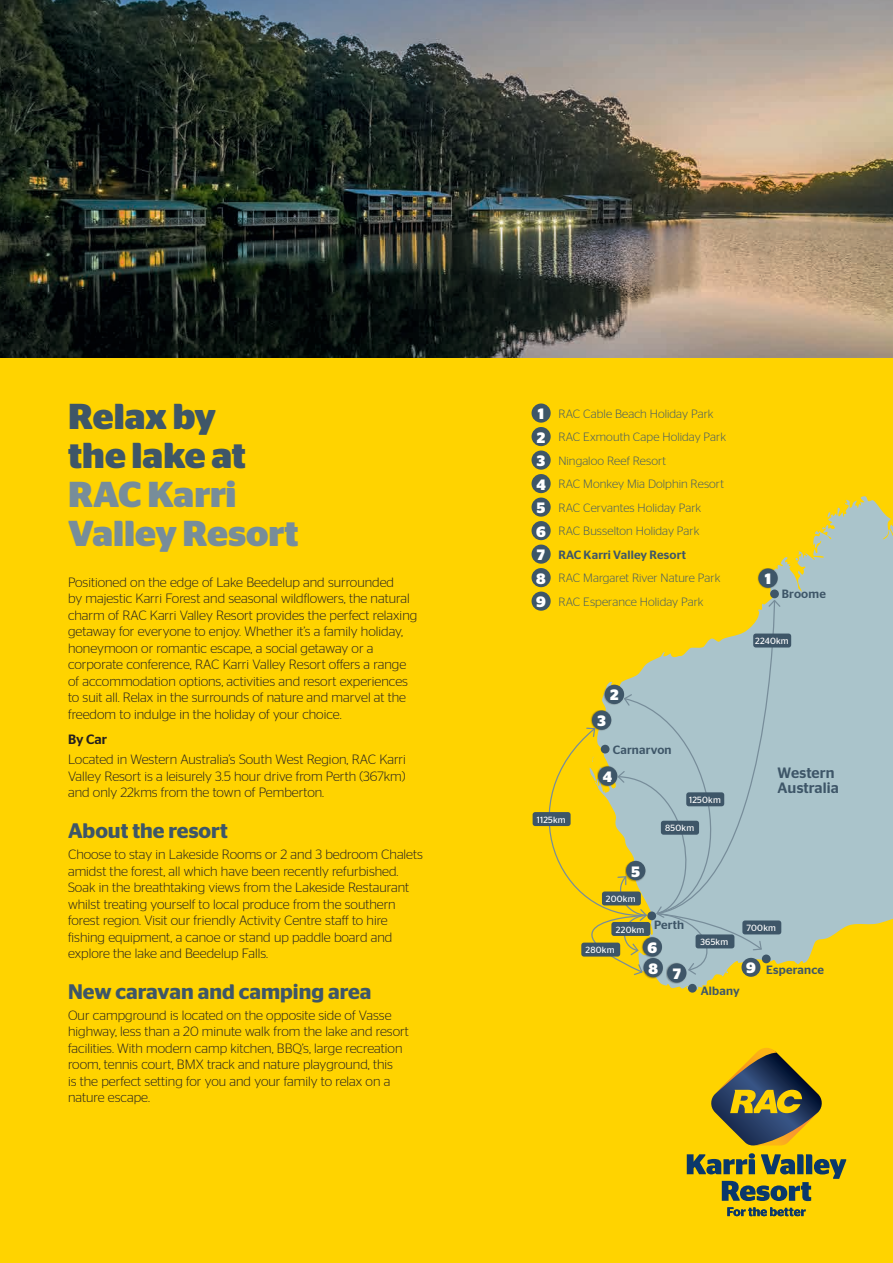
<style>
.page{position:relative;width:893px;height:1263px;background:#ffd300}
.page>*{position:absolute;margin:0;border:0;box-sizing:border-box;transform-origin:0 0}
.t1{font:700 36px/39px "Stag Sans";color:#778d9a}
.t2{font:700 36px/39px "Stag Sans";color:#3e5668}
.t3{font:600 21px "Stag Sans";color:#3e5668}
.t4{font:500 15px/15px "Stag Sans";color:#3e5668}
.t5{font:700 15px "Stag Sans";color:#fff}
.t6{font:300 13.5px/16.5px "Stag Sans";color:#231f20}
.t7{font:500 13.5px "Stag Sans";color:#231f20}
.t8{font:300 12px/23.5px "Stag Sans";letter-spacing:.005em;color:#3e5668}
.t9{font:500 12px "Stag Sans";letter-spacing:.015em;color:#3e5668}
.t10{font:9px "Stag Sans";letter-spacing:.025em;color:#fff}
.s1{font-weight:700;font-size:15px;color:#fff}
.s2{font-weight:500}
</style>
<div class="page">
<svg style="left:650px;top:496px;width:243px;height:494px;fill:#aac4cb"></svg>
<div style="left:757px;top:568px;width:21px;height:21px;background:#231f20;opacity:.35"></div>
<div style="left:758px;top:568px;width:20px;height:20px;background:#3e5668;border-radius:50%"></div>
<div style="left:666px;top:963px;width:21px;height:21px;background:#231f20;opacity:.35"></div>
<div style="left:667px;top:963px;width:19px;height:20px;background:#3e5668;border-radius:50%"></div>
<div style="left:642px;top:957px;width:22px;height:21px;background:#231f20;opacity:.35"></div>
<div style="left:644px;top:958px;width:19px;height:19px;background:#3e5668;border-radius:50%"></div>
<div style="left:770px;top:589px;width:9px;height:9px;background:#3e5668;border-radius:50%"></div>
<div style="left:688px;top:984px;width:9px;height:9px;background:#3e5668;border-radius:50%"></div>
<div style="left:753px;top:633px;width:38px;height:14px;background:#3e5668;border-radius:3px"></div>
<svg style="left:532px;top:599px;width:249px;height:377px"></svg>
<div style="left:741px;top:958px;width:19px;height:19px;background:#3e5668;border-radius:50%"></div>
<div style="left:531px;top:403px;width:20px;height:20px;background:#3e5668;border-radius:50%"></div>
<div style="left:531px;top:427px;width:20px;height:19px;background:#3e5668;border-radius:50%"></div>
<div style="left:531px;top:450px;width:20px;height:20px;background:#3e5668;border-radius:50%"></div>
<div style="left:531px;top:474px;width:20px;height:19px;background:#3e5668;border-radius:50%"></div>
<div style="left:531px;top:497px;width:20px;height:20px;background:#3e5668;border-radius:50%"></div>
<div style="left:531px;top:521px;width:20px;height:19px;background:#3e5668;border-radius:50%"></div>
<div style="left:531px;top:544px;width:20px;height:20px;background:#3e5668;border-radius:50%"></div>
<div style="left:531px;top:568px;width:20px;height:19px;background:#3e5668;border-radius:50%"></div>
<div style="left:531px;top:591px;width:20px;height:20px;background:#3e5668;border-radius:50%"></div>
<img style="left:0;top:0;width:893px;height:357px">
<svg style="left:711px;top:1048px;width:111px;height:97px"></svg>
<svg style="left:687px;top:1153px;width:159px;height:48px"></svg>
<svg style="left:727px;top:1207px;width:79px;height:9px"></svg>
<h1 class="t2" style="left:68px;top:397px;width:179px">Relax by the lake at</h1>
<h1 class="t1" style="left:68px;top:474px;width:232px">RAC Karri<br>Valley Resort</h1>
<p class="t6" style="left:68px;top:573px;width:351px">Positioned on the edge of Lake Beedelup and surrounded<br>by majestic Karri Forest and seasonal wildflowers, the natural charm of RAC Karri Valley Resort provides the perfect relaxing getaway for everyone to enjoy. Whether it’s a family holiday, honeymoon or romantic escape, a social getaway or a corporate conference, RAC Karri Valley Resort offers a range of accommodation options, activities and resort experiences to suit all. Relax in the surrounds of nature and marvel at the freedom to indulge in the holiday of your choice.</p>
<p class="t7" style="left:68px;top:731px;width:41px">By Car</p>
<p class="t6" style="left:68px;top:751px;width:339px;text-align:justify">Located in Western Australia’s South West Region, RAC Karri Valley Resort is a leisurely 3.5 hour drive from Perth (367km) and only 22kms from the town of Pemberton.</p>
<h2 class="t3" style="left:68px;top:819px;width:161px">About the resort</h2>
<p class="t6" style="left:68px;top:846px;width:356px">Choose to stay in Lakeside Rooms or 2 and 3 bedroom Chalets amidst the forest, all which have been recently refurbished.<br>Soak in the breathtaking views from the Lakeside Restaurant whilst treating yourself to local produce from the southern forest region. Visit our friendly Activity Centre staff to hire fishing equipment, a canoe or stand up paddle board and explore the lake and Beedelup Falls.</p>
<h2 class="t3" style="left:68px;top:980px;width:305px">New caravan and camping area</h2>
<p class="t6" style="left:68px;top:1007px;width:342px">Our campground is located on the opposite side of Vasse highway, less than a 20 minute walk from the lake and resort facilities. With modern camp kitchen, BBQ’s, large recreation room, tennis court, BMX track and nature playground, this<br>is the perfect setting for you and your family to relax on a nature escape.</p>
<p class="t8" style="left:536px;top:402px;width:191px"><span class="s1">1</span> RAC Cable Beach Holiday Park<br><span class="s1">2</span> RAC Exmouth Cape Holiday Park<br><span class="s1">3</span> Ningaloo Reef Resort<br><span class="s1">4</span> RAC Monkey Mia Dolphin Resort<br><span class="s1">5</span> RAC Cervantes Holiday Park<br><span class="s1">6</span> RAC Busselton Holiday Park<br><span class="s1">7</span> <span class="s2">RAC Karri Valley Resort<br></span><span class="s1">8</span> RAC Margaret River Nature Park<br><span class="s1">9</span> RAC Esperance Holiday Park</p>
<p class="t5" style="left:610px;top:686px;width:10px">2</p>
<p class="t5" style="left:597px;top:712px;width:10px">3</p>
<p class="t9" style="left:613px;top:743px;width:60px">Carnarvon</p>
<p class="t10" style="left:537px;top:814px;width:30px">1125km</p>
<p class="t5" style="left:603px;top:768px;width:11px">4</p>
<p class="t10" style="left:689px;top:795px;width:33px">1250km</p>
<p class="t10" style="left:665px;top:823px;width:31px">850km</p>
<p class="t5" style="left:631px;top:863px;width:10px">5</p>
<p class="t10" style="left:606px;top:894px;width:31px">200km</p>
<p class="t10" style="left:616px;top:924px;width:30px">220km</p>
<p class="t9" style="left:654px;top:918px;width:32px">Perth</p>
<p class="t10" style="left:586px;top:945px;width:30px">280km</p>
<p class="t5" style="left:647px;top:939px;width:11px">6</p>
<p class="t5" style="left:648px;top:960px;width:11px">8</p>
<p class="t5" style="left:673px;top:965px;width:10px">7</p>
<p class="t10" style="left:700px;top:937px;width:29px">365km</p>
<p class="t5" style="left:765px;top:570px;width:8px">1</p>
<p class="t9" style="left:782px;top:587px;width:46px">Broome</p>
<p class="t10" style="left:755px;top:636px;width:35px">2240km</p>
<p class="t4" style="left:778px;top:765px;width:63px">Western<br>Australia</p>
<p class="t10" style="left:746px;top:923px;width:31px">700km</p>
<p class="t5" style="left:746px;top:959px;width:11px">9</p>
<p class="t9" style="left:766px;top:963px;width:59px">Esperance</p>
<p class="t9" style="left:701px;top:984px;width:40px">Albany</p>
</div>
